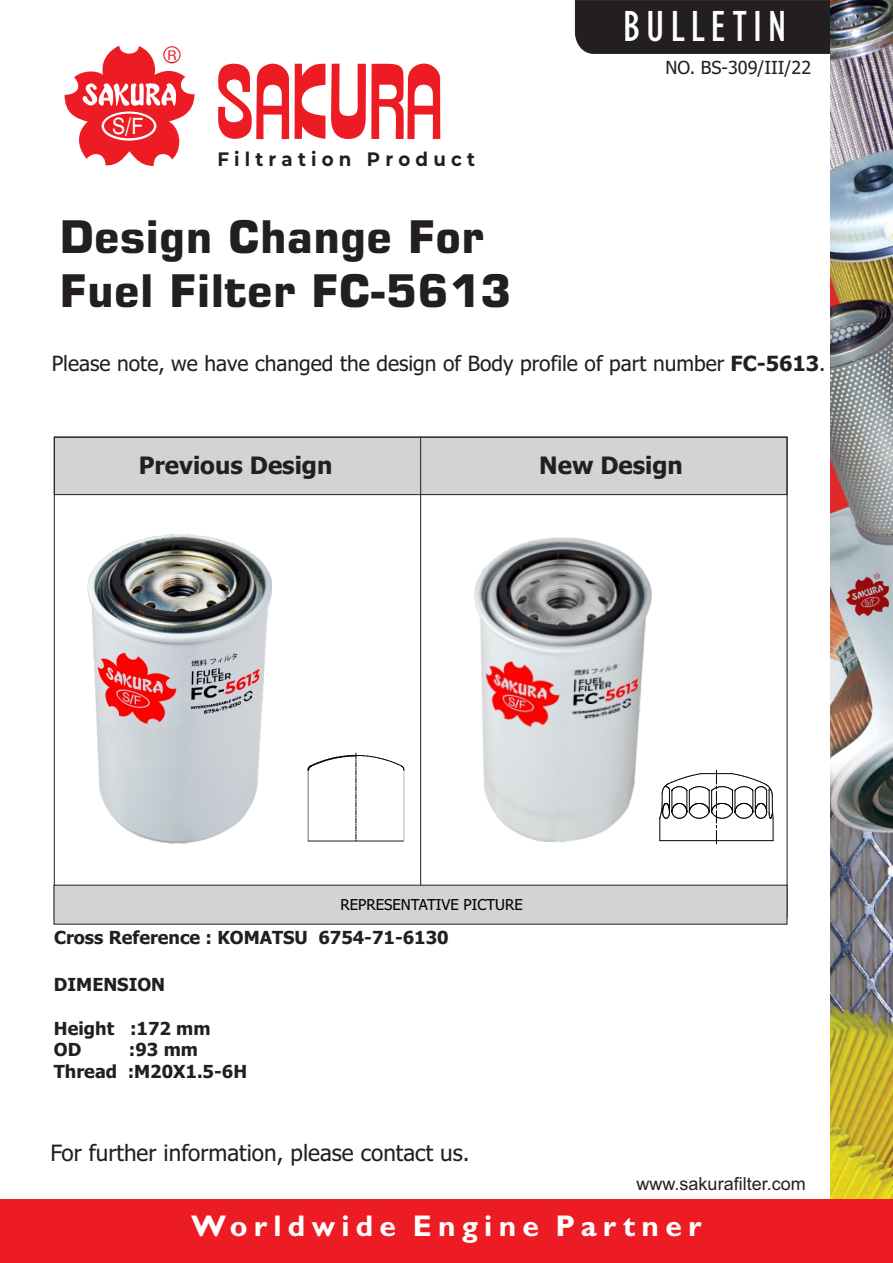
<style>
.page{position:relative;width:893px;height:1263px;background:#fff}
.page>*{position:absolute;margin:0;border:0;box-sizing:border-box;transform-origin:0 0}
.t1{font:700 45px/54.2px "Square 721 BT";color:#231f20}
.t2{font:condensed 45px "Gill Sans";letter-spacing:.135em;color:#fff}
.t3{font:700 30px "Gill Sans";letter-spacing:.21em;color:#fff}
.t4{font:700 24px "Tahoma";color:#231f20}
.t5{font:22.5px "Tahoma";color:#231f20}
.t6{font:22.5px "Swiss 721 BT";color:#fff;scale:.9 1}
.t7{font:21px "Tahoma";color:#231f20}
.t8{font:700 19.5px "Montserrat";color:#231f20;scale:.94 1}
.t9{font:700 18px/21.8px "Tahoma";color:#231f20}
.t10{font:18px "Arial";color:#231f20}
.t11{font:18px "Tahoma";color:#231f20}
.t12{font:15px "Tahoma";color:#000001}
.t13{font:condensed 12.75px "Swiss 721 BT";color:#ed1c24;scale:1.28 1}
.s1{font-weight:700}
</style>
<div class="page">
<div style="left:575px;top:0;width:256px;height:54px;background:#231f20"></div>
<img style="left:831px;top:0;width:62px;height:1199px">
<svg style="left:65px;top:46px;width:130px;height:120px"></svg>
<svg style="left:295px;top:64px;width:30px;height:75px"></svg>
<svg style="left:218px;top:63px;width:71px;height:76px"></svg>
<svg style="left:331px;top:64px;width:109px;height:75px"></svg>
<div style="left:0;top:1199px;width:893px;height:64px;background:#ed1c24"></div>
<div style="left:56px;top:439px;width:729px;height:56px;background:#d1d3d4"></div>
<div style="left:54px;top:885px;width:733px;height:39px;background:#d1d3d4"></div>
<hr style="left:420px;top:437px;width:1px;height:448px;background:#231f20">
<img style="left:474px;top:537px;width:178px;height:306px">
<img style="left:87px;top:535px;width:185px;height:309px">
<svg style="left:659px;top:770px;width:115px;height:74px"></svg>
<hr style="left:660px;top:840px;width:113px;height:1px;background:#000">
<svg style="left:308px;top:753px;width:97px;height:88px"></svg>
<hr style="left:308px;top:841px;width:96px;height:1px;background:#231f20">
<p class="t6" style="left:112px;top:117px;width:36px">S/F</p>
<p class="t13" style="left:168px;top:50px;width:9px">R</p>
<p class="t8" style="left:217px;top:147px;width:276px">F i l t r a t i o n P r o d u c t</p>
<h1 class="t1" style="left:59px;top:214px;width:454px">Design Change For<br>Fuel Filter FC-5613</h1>
<h1 class="t2" style="left:623px;top:10px;width:165px">BULLETIN</h1>
<p class="t11" style="left:665px;top:60px;width:147px">NO. BS-309/III/22</p>
<p class="t7" style="left:52px;top:355px;width:775px">Please note, we have changed the design of Body profile of part number <span class="s1">FC-5613</span>.</p>
<h3 class="t4" style="left:139px;top:455px;width:195px">Previous Design</h3>
<h3 class="t4" style="left:539px;top:455px;width:145px">New Design</h3>
<p class="t12" style="left:340px;top:899px;width:184px">REPRESENTATIVE PICTURE</p>
<p class="t9" style="left:54px;top:928px;width:396px">Cross Reference : KOMATSU 6754-71-6130</p>
<p class="t9" style="left:54px;top:975px;width:113px">DIMENSION</p>
<p class="t9" style="left:54px;top:1019px;width:158px">Height :172 mm<br>OD</p>
<p class="t9" style="left:54px;top:1040px;width:195px;text-indent:75px">:93 mm<br>Thread :M20X1.5-6H</p>
<p class="t5" style="left:50px;top:1144px;width:421px">For further information, please contact us.</p>
<p class="t10" style="left:637px;top:1176px;width:171px">www.sakurafilter.com</p>
<h2 class="t3" style="left:191px;top:1215px;width:512px">Worldwide Engine Partner</h2>
</div>
